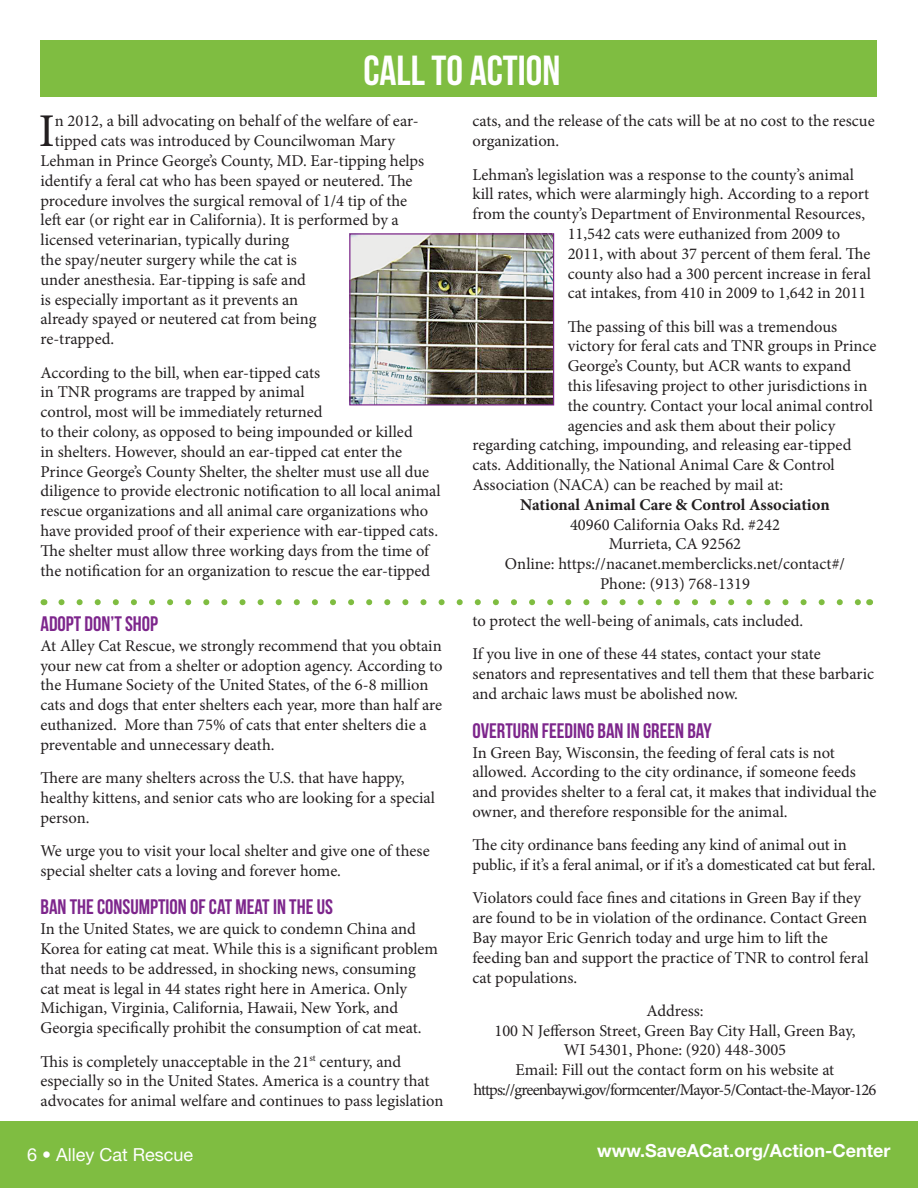
<style>
.page{position:relative;width:918px;height:1188px;background:#fff}
.page>*{position:absolute;margin:0;border:0;box-sizing:border-box;transform-origin:0 0}
.t1{font:46.95px "Minion Pro";color:#231f20}
.t2{font:42px "Bebas Neue";color:#fff}
.t3{font:21px "Bebas Neue";color:#7d268c}
.t4{font:700 18px "Helvetica Neue LT Std";color:#fff}
.t5{font:18px "Helvetica Neue LT Std";color:#fff}
.t6{font:16.5px/19.8px "Minion Pro";letter-spacing:-.005em;color:#231f20}
.t7{font:700 16.5px "Minion Pro";letter-spacing:-.005em;color:#231f20}
</style>
<div class="page">
<div style="left:0;top:1122px;width:918px;height:66px;background:#7fbd41"></div>
<div style="left:40px;top:40px;width:838px;height:57px;background:#7fbd41"></div>
<img style="left:351px;top:235px;width:201px;height:169px">
<div style="left:349px;top:233px;width:205px;height:173px;border:1px solid #7d268c"></div>
<svg style="left:61px;top:599px;width:799px;height:6px"></svg>
<h2 class="t2" style="left:363px;top:47px;width:199px">CALL TO ACTION</h2>
<h1 class="t1" style="left:39px;top:100px;width:18px">I</h1>
<p class="t6" style="left:55px;top:111px;width:365px">n 2012, a bill advocating on behalf of the welfare of ear-</p>
<p class="t6" style="left:55px;top:131px;width:342px">tipped cats was introduced by Councilwoman Mary</p>
<p class="t6" style="left:41px;top:151px;width:385px">Lehman in Prince George’s County, MD. Ear-tipping helps</p>
<p class="t6" style="left:41px;top:171px;width:374px">identify a feral cat who has been spayed or neutered. The</p>
<p class="t6" style="left:41px;top:191px;width:368px">procedure involves the surgical removal of 1/4 tip of the</p>
<p class="t6" style="left:41px;top:210px;width:360px">left ear (or right ear in California). It is performed by a</p>
<p class="t6" style="left:41px;top:230px;width:250px">licensed veterinarian, typically during</p>
<p class="t6" style="left:41px;top:250px;width:258px">the spay/neuter surgery while the cat is</p>
<p class="t6" style="left:41px;top:270px;width:267px">under anesthesia. Ear-tipping is safe and</p>
<p class="t6" style="left:41px;top:290px;width:259px">is especially important as it prevents an</p>
<p class="t6" style="left:41px;top:309px;width:278px">already spayed or neutered cat from being</p>
<p class="t6" style="left:41px;top:329px;width:75px">re-trapped.</p>
<p class="t6" style="left:41px;top:362px;width:402px">According to the bill, when ear-tipped cats<br>in TNR programs are trapped by animal<br>control, most will be immediately returned<br>to their colony, as opposed to being impounded or killed<br>in shelters. However, should an ear-tipped cat enter the Prince George’s County Shelter, the shelter must use all due diligence to provide electronic notification to all local animal rescue organizations and all animal care organizations who have provided proof of their experience with ear-tipped cats.<br>The shelter must allow three working days from the time of the notification for an organization to rescue the ear-tipped</p>
<p class="t3" style="left:40px;top:612px;width:119px">ADOPT DON’T SHOP</p>
<p class="t6" style="left:40px;top:636px;width:404px">At Alley Cat Rescue, we strongly recommend that you obtain your new cat from a shelter or adoption agency. According to the Humane Society of the United States, of the 6-8 million cats and dogs that enter shelters each year, more than half are euthanized. More than 75% of cats that enter shelters die a preventable and unnecessary death.</p>
<p class="t6" style="left:40px;top:768px;width:396px">There are many shelters across the U.S. that have happy, healthy kittens, and senior cats who are looking for a special person.</p>
<p class="t6" style="left:40px;top:841px;width:391px">We urge you to visit your local shelter and give one of these special shelter cats a loving and forever home.</p>
<p class="t3" style="left:40px;top:896px;width:294px">BAN THE CONSUMPTION OF CAT MEAT IN THE US</p>
<p class="t6" style="left:40px;top:919px;width:399px">In the United States, we are quick to condemn China and Korea for eating cat meat. While this is a significant problem that needs to be addressed, in shocking news, consuming cat meat is legal in 44 states right here in America. Only Michigan, Virginia, California, Hawaii, New York, and Georgia specifically prohibit the consumption of cat meat.</p>
<p class="t6" style="left:40px;top:1051px;width:404px">This is completely unacceptable in the 21<sup>st</sup> century, and especially so in the United States. America is a country that advocates for animal welfare and continues to pass legislation</p>
<p class="t6" style="left:473px;top:111px;width:404px">cats, and the release of the cats will be at no cost to the rescue organization.</p>
<p class="t6" style="left:473px;top:164px;width:383px">Lehman’s legislation was a response to the county’s animal</p>
<p class="t6" style="left:473px;top:184px;width:398px">kill rates, which were alarmingly high. According to a report</p>
<p class="t6" style="left:473px;top:204px;width:394px">from the county’s Department of Environmental Resources,</p>
<p class="t6" style="left:568px;top:224px;width:274px">11,542 cats were euthanized from 2009 to</p>
<p class="t6" style="left:568px;top:244px;width:304px">2011, with about 37 percent of them feral. The</p>
<p class="t6" style="left:568px;top:263px;width:305px">county also had a 300 percent increase in feral</p>
<p class="t6" style="left:568px;top:283px;width:300px">cat intakes, from 410 in 2009 to 1,642 in 2011</p>
<p class="t6" style="left:568px;top:317px;width:271px">The passing of this bill was a tremendous</p>
<p class="t6" style="left:568px;top:336px;width:310px">victory for feral cats and TNR groups in Prince</p>
<p class="t6" style="left:568px;top:356px;width:285px">George’s County, but ACR wants to expand</p>
<p class="t6" style="left:568px;top:376px;width:301px">this lifesaving project to other jurisdictions in</p>
<p class="t6" style="left:568px;top:396px;width:307px">the country. Contact your local animal control</p>
<p class="t6" style="left:568px;top:416px;width:269px">agencies and ask them about their policy</p>
<p class="t6" style="left:473px;top:435px;width:380px">regarding catching, impounding, and releasing ear-tipped</p>
<p class="t6" style="left:473px;top:455px;width:364px">cats. Additionally, the National Animal Care &amp; Control</p>
<p class="t6" style="left:473px;top:475px;width:312px">Association (NACA) can be reached by mail at:</p>
<p class="t7" style="left:520px;top:493px;width:311px">National Animal Care &amp; Control Association</p>
<p class="t6" style="left:505px;top:515px;width:342px;text-align:center">40960 California Oaks Rd. #242<br>Murrieta, CA 92562<br>Online: https://nacanet.memberclicks.net/contact#/<br>Phone: (913) 768-1319</p>
<p class="t6" style="left:472px;top:604px;width:350px;line-height:33.3px">to protect the well-being of animals, cats included.<br>If you live in one of these 44 states, contact your state</p>
<p class="t6" style="left:472px;top:664px;width:403px">senators and representatives and tell them that these barbaric and archaic laws must be abolished now.</p>
<p class="t3" style="left:472px;top:719px;width:241px">OVERTURN FEEDING BAN IN GREEN BAY</p>
<p class="t6" style="left:472px;top:742px;width:406px">In Green Bay, Wisconsin, the feeding of feral cats is not allowed. According to the city ordinance, if someone feeds and provides shelter to a feral cat, it makes that individual the owner, and therefore responsible for the animal.</p>
<p class="t6" style="left:472px;top:835px;width:405px">The city ordinance bans feeding any kind of animal out in public, if it’s a feral animal, or if it’s a domesticated cat but feral.</p>
<p class="t6" style="left:472px;top:888px;width:398px">Violators could face fines and citations in Green Bay if they are found to be in violation of the ordinance. Contact Green Bay mayor Eric Genrich today and urge him to lift the feeding ban and support the practice of TNR to control feral cat populations.</p>
<p class="t6" style="left:473px;top:1001px;width:405px;text-align:center">Address:<br>100 N Jefferson Street, Green Bay City Hall, Green Bay,<br>WI 54301, Phone: (920) 448-3005<br>Email: Fill out the contact form on his website at https://greenbaywi.gov/formcenter/Mayor-5/Contact-the-Mayor-126</p>
<p class="t5" style="left:27px;top:1143px;width:168px">6 • Alley Cat Rescue</p>
<p class="t4" style="left:597px;top:1139px;width:295px">www.SaveACat.org/Action-Center</p>
</div>
